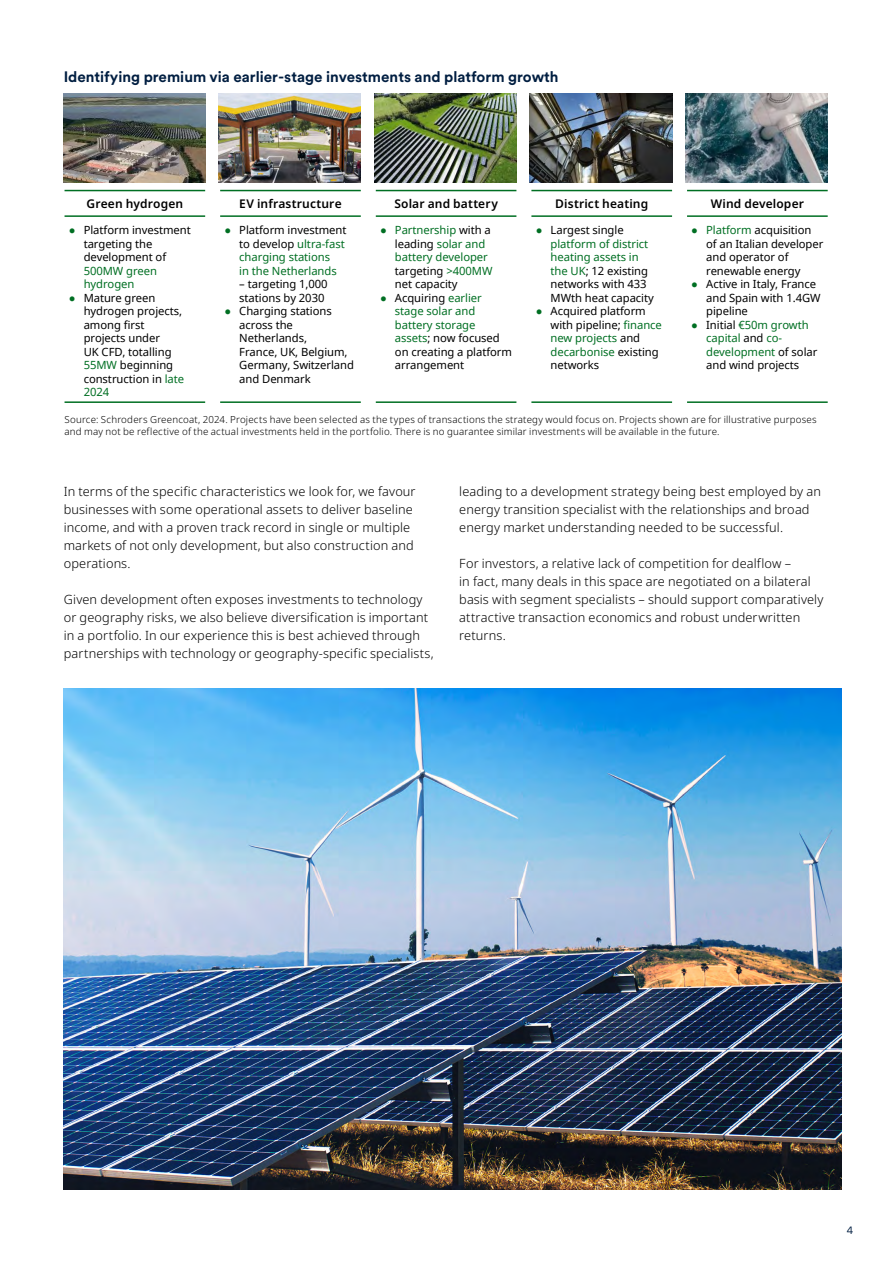
<style>
.page{position:relative;width:893px;height:1263px;background:#fff}
.page>*{position:absolute;margin:0;border:0;box-sizing:border-box;transform-origin:0 0}
.t1{font:700 15px "Schroders Circular";color:#001e41}
.t2{font:300 12.75px/18px "Noto Sans";letter-spacing:.01em;color:#000}
.t3{font:600 12px "Noto Sans";letter-spacing:.01em;color:#000}
.t4{font:11.25px/13.5px "Noto Sans";letter-spacing:-.005em;color:#000}
.t5{font:11.25px/13.5px "Noto Sans";letter-spacing:-.005em;color:#006f23}
.t6{font:10.5px "Schroders Circular";color:#001e41}
.t7{font:300 9.75px/12px "Noto Sans";letter-spacing:.02em;color:#000}
.s1{color:#006f23}
.s2{color:#000}
</style>
<div class="page">
<hr style="left:65px;top:190px;width:140px;height:1px;background:#006f23">
<hr style="left:65px;top:215px;width:140px;height:2px;background:#006f23">
<hr style="left:65px;top:401px;width:140px;height:2px;background:#006f23">
<hr style="left:220px;top:190px;width:141px;height:1px;background:#006f23">
<hr style="left:220px;top:215px;width:141px;height:2px;background:#006f23">
<hr style="left:220px;top:401px;width:141px;height:2px;background:#006f23">
<hr style="left:376px;top:190px;width:140px;height:1px;background:#006f23">
<hr style="left:376px;top:215px;width:140px;height:2px;background:#006f23">
<hr style="left:376px;top:401px;width:140px;height:2px;background:#006f23">
<hr style="left:531px;top:190px;width:141px;height:1px;background:#006f23">
<hr style="left:531px;top:215px;width:141px;height:2px;background:#006f23">
<hr style="left:531px;top:401px;width:141px;height:2px;background:#006f23">
<hr style="left:687px;top:190px;width:141px;height:1px;background:#006f23">
<hr style="left:687px;top:215px;width:141px;height:2px;background:#006f23">
<hr style="left:687px;top:401px;width:141px;height:2px;background:#006f23">
<img style="left:63px;top:94px;width:142px;height:89px">
<img style="left:219px;top:94px;width:142px;height:89px">
<img style="left:374px;top:94px;width:142px;height:89px">
<img style="left:530px;top:94px;width:142px;height:89px">
<img style="left:686px;top:94px;width:142px;height:89px">
<img style="left:64px;top:688px;width:778px;height:501px">
<p class="t1" style="left:64px;top:66px;width:496px">Identifying premium via earlier-stage investments and platform growth</p>
<p class="t3" style="left:87px;top:195px;width:98px">Green hydrogen</p>
<p class="t4" style="left:84px;top:223px;width:109px;text-indent:-15px"><span class="s1">●</span> Platform investment targeting the development of</p>
<p class="t5" style="left:84px;top:264px;width:75px">500MW green hydrogen</p>
<p class="t4" style="left:84px;top:291px;width:102px;text-indent:-15px"><span class="s1">●</span> Mature green hydrogen projects, among first projects under<br>UK CFD, totalling<br><span class="s1">55MW</span> beginning construction in <span class="s1">late<br>2024</span></p>
<p class="t3" style="left:239px;top:195px;width:104px">EV infrastructure</p>
<p class="t5" style="left:239px;top:223px;width:109px;text-indent:-15px">● <span class="s2">Platform investment to develop</span> ultra-fast charging stations<br>in the Netherlands</p>
<p class="t4" style="left:239px;top:277px;width:90px">– targeting 1,000 stations by 2030</p>
<p class="t4" style="left:239px;top:304px;width:116px;text-indent:-15px"><span class="s1">●</span> Charging stations across the<br>Netherlands,<br>France, UK, Belgium,<br>Germany, Switzerland and Denmark</p>
<p class="t3" style="left:394px;top:195px;width:105px">Solar and battery</p>
<p class="t5" style="left:395px;top:223px;width:99px;text-indent:-15px">● Partnership <span class="s2">with a leading</span> solar and battery developer <span class="s2">targeting</span> &gt;400MW <span class="s2">net capacity</span></p>
<p class="t4" style="left:395px;top:291px;width:119px;text-indent:-15px"><span class="s1">●</span> Acquiring <span class="s1">earlier stage solar and battery storage assets</span>; now focused on creating a platform arrangement</p>
<p class="t3" style="left:555px;top:195px;width:95px">District heating</p>
<p class="t4" style="left:551px;top:223px;width:105px;text-indent:-15px"><span class="s1">●</span> Largest single <span class="s1">platform of district heating assets in the UK</span>; 12 existing networks with 433<br>MWth heat capacity</p>
<p class="t4" style="left:551px;top:304px;width:113px;text-indent:-15px"><span class="s1">●</span> Acquired platform with pipeline; <span class="s1">finance new projects</span> and <span class="s1">decarbonise</span> existing networks</p>
<p class="t3" style="left:711px;top:195px;width:95px">Wind developer</p>
<p class="t4" style="left:706px;top:223px;width:119px;text-indent:-15px"><span class="s1">● Platform</span> acquisition of an Italian developer and operator of renewable energy</p>
<p class="t4" style="left:706px;top:277px;width:116px;text-indent:-15px"><span class="s1">●</span> Active in Italy, France and Spain with 1.4GW pipeline</p>
<p class="t5" style="left:706px;top:318px;width:113px;text-indent:-15px">● <span class="s2">Initial</span> €50m growth capital <span class="s2">and</span> co&shy;development <span class="s2">of solar and wind projects</span></p>
<p class="t7" style="left:65px;top:414px;width:754px">Source: Schroders Greencoat, 2024. Projects have been selected as the types of transactions the strategy would focus on. Projects shown are for illustrative purposes and may not be reflective of the actual investments held in the portfolio. There is no guarantee similar investments will be available in the future.</p>
<p class="t2" style="left:64px;top:482px;width:353px">In terms of the specific characteristics we look for, we favour businesses with some operational assets to deliver baseline income, and with a proven track record in single or multiple markets of not only development, but also construction and operations.</p>
<p class="t2" style="left:64px;top:590px;width:371px">Given development often exposes investments to technology or geography risks, we also believe diversification is important in a portfolio. In our experience this is best achieved through partnerships with technology or geography-specific specialists,</p>
<p class="t2" style="left:459px;top:482px;width:363px">leading to a development strategy being best employed by an energy transition specialist with the relationships and broad energy market understanding needed to be successful.</p>
<p class="t2" style="left:459px;top:555px;width:366px">For investors, a relative lack of competition for dealflow –<br>in fact, many deals in this space are negotiated on a bilateral basis with segment specialists – should support comparatively attractive transaction economics and robust underwritten returns.</p>
<p class="t6" style="left:847px;top:1224px;width:8px">4</p>
</div>
